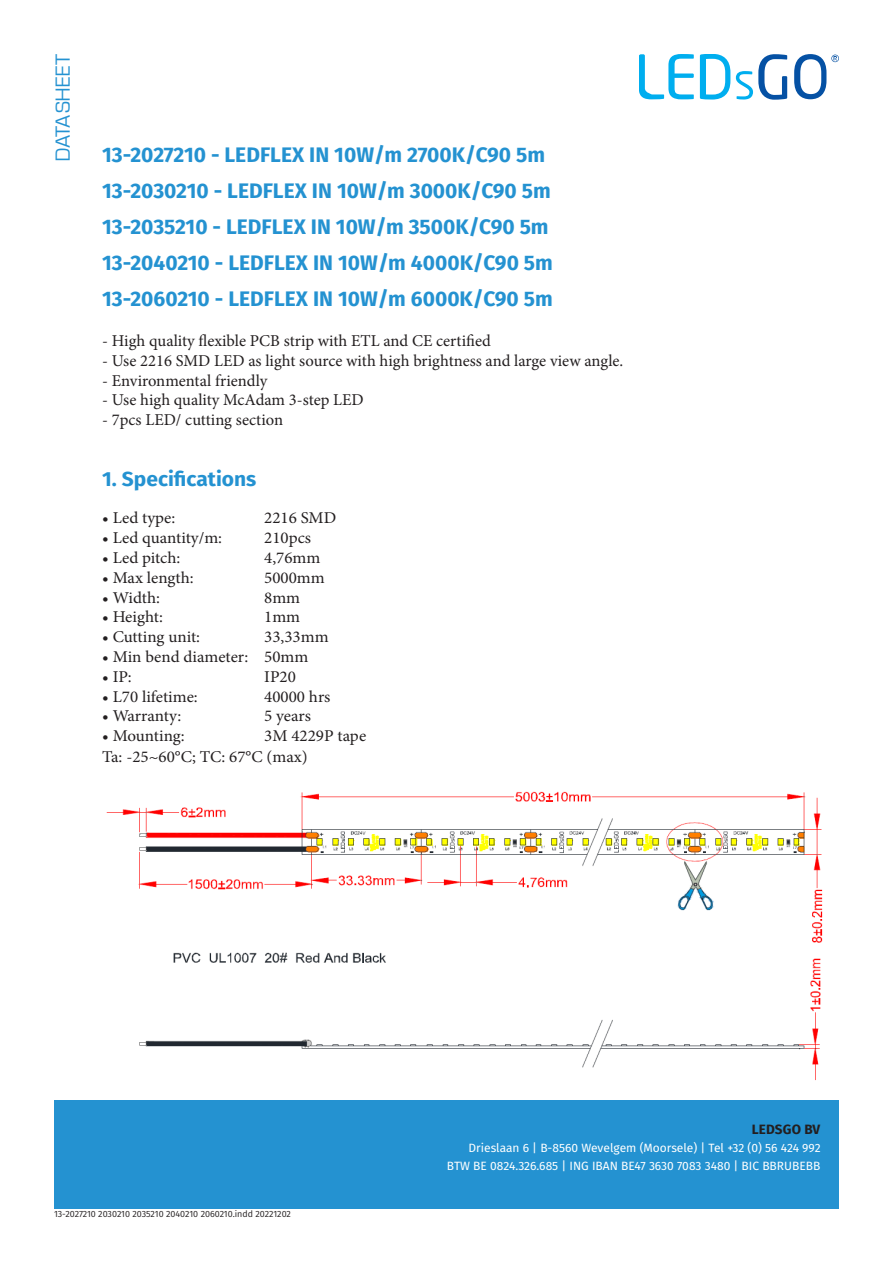
<style>
.page{position:relative;width:893px;height:1263px;background:#fff}
.page>*{position:absolute;margin:0;border:0;box-sizing:border-box;transform-origin:0 0}
.Subtitle{font:700 21px "Fira Sans";color:#2492d1}
.Subtitle-2{font:21px "Waukegan LDO";letter-spacing:.04em;color:#2492d1}
.Subtitle-3{font:700 20.4px "Fira Sans";color:#2492d1}
.t1{font:16.5px "Minion Pro";color:#231f20}
.Alineastijl_1{font:700 13.5px "Fira Sans";letter-spacing:.01em;color:#231f20}
.Box_Header_Text{font:12px "Fira Sans";color:#fff}
.t2{font:9px "Fira Sans";color:#231f20}
</style>
<div class="page">
<svg style="left:639px;top:54px;width:55px;height:45px"></svg>
<svg style="left:700px;top:54px;width:30px;height:45px"></svg>
<svg style="left:736px;top:54px;width:51px;height:45px"></svg>
<svg style="left:794px;top:54px;width:45px;height:45px"></svg>
<div style="left:54px;top:1100px;width:785px;height:109px;background:#2492d1"></div>
<img style="left:106px;top:791px;width:717px;height:290px">
<p class="Subtitle-2" style="left:52px;top:161px;width:109px;rotate:-90deg">DATASHEET</p>
<p class="Subtitle" style="left:102px;top:137px;width:444px">13-2027210 - LEDFLEX IN 10W/m 2700K/C90 5m</p>
<p class="Subtitle" style="left:102px;top:173px;width:450px">13-2030210 - LEDFLEX IN 10W/m 3000K/C90 5m</p>
<p class="Subtitle" style="left:102px;top:209px;width:448px">13-2035210 - LEDFLEX IN 10W/m 3500K/C90 5m</p>
<p class="Subtitle" style="left:102px;top:245px;width:452px">13-2040210 - LEDFLEX IN 10W/m 4000K/C90 5m</p>
<p class="Subtitle" style="left:102px;top:281px;width:452px">13-2060210 - LEDFLEX IN 10W/m 6000K/C90 5m</p>
<p class="t1" style="left:102px;top:330px;width:390px">- High quality flexible PCB strip with ETL and CE certified</p>
<p class="t1" style="left:102px;top:349px;width:523px">- Use 2216 SMD LED as light source with high brightness and large view angle.</p>
<p class="t1" style="left:102px;top:369px;width:167px">- Environmental friendly</p>
<p class="t1" style="left:102px;top:389px;width:263px">- Use high quality McAdam 3-step LED</p>
<p class="t1" style="left:102px;top:409px;width:182px">- 7pcs LED/ cutting section</p>
<p class="Subtitle-3" style="left:102px;top:462px;width:156px">1. Specifications</p>
<p class="t1" style="left:102px;top:507px;width:75px">• Led type:</p>
<p class="t1" style="left:264px;top:507px;width:74px">2216 SMD</p>
<p class="t1" style="left:102px;top:527px;width:121px">• Led quantity/m:</p>
<p class="t1" style="left:264px;top:527px;width:49px">210pcs</p>
<p class="t1" style="left:102px;top:547px;width:80px">• Led pitch:</p>
<p class="t1" style="left:264px;top:547px;width:58px">4,76mm</p>
<p class="t1" style="left:102px;top:566px;width:93px">• Max length:</p>
<p class="t1" style="left:264px;top:566px;width:62px">5000mm</p>
<p class="t1" style="left:102px;top:586px;width:59px">• Width:</p>
<p class="t1" style="left:264px;top:586px;width:38px">8mm</p>
<p class="t1" style="left:102px;top:606px;width:62px">• Height:</p>
<p class="t1" style="left:264px;top:606px;width:38px">1mm</p>
<p class="t1" style="left:102px;top:626px;width:99px">• Cutting unit:</p>
<p class="t1" style="left:264px;top:626px;width:66px">33,33mm</p>
<p class="t1" style="left:102px;top:646px;width:208px">• Min bend diameter: 50mm</p>
<p class="t1" style="left:102px;top:665px;width:31px">• IP:</p>
<p class="t1" style="left:264px;top:665px;width:33px">IP20</p>
<p class="t1" style="left:102px;top:685px;width:97px">• L70 lifetime:</p>
<p class="t1" style="left:264px;top:685px;width:68px">40000 hrs</p>
<p class="t1" style="left:102px;top:705px;width:81px">• Warranty:</p>
<p class="t1" style="left:264px;top:705px;width:48px">5 years</p>
<p class="t1" style="left:102px;top:725px;width:84px">• Mounting:</p>
<p class="t1" style="left:264px;top:725px;width:104px">3M 4229P tape</p>
<p class="t1" style="left:102px;top:746px;width:207px">Ta: -25~60°C; TC: 67°C (max)</p>
<p class="Alineastijl_1" style="left:752px;top:1118px;width:70px">LEDSGO BV</p>
<p class="Box_Header_Text" style="left:468px;top:1139px;width:354px">Drieslaan 6 | B-8560 Wevelgem (Moorsele) | Tel +32 (0) 56 424 992</p>
<p class="Box_Header_Text" style="left:447px;top:1157px;width:375px">BTW BE 0824.326.685 | ING IBAN BE47 3630 7083 3480 | BIC BBRUBEBB</p>
<p class="t2" style="left:54px;top:1207px;width:238px">13-2027210 2030210 2035210 2040210 2060210.indd 20221202</p>
</div>
